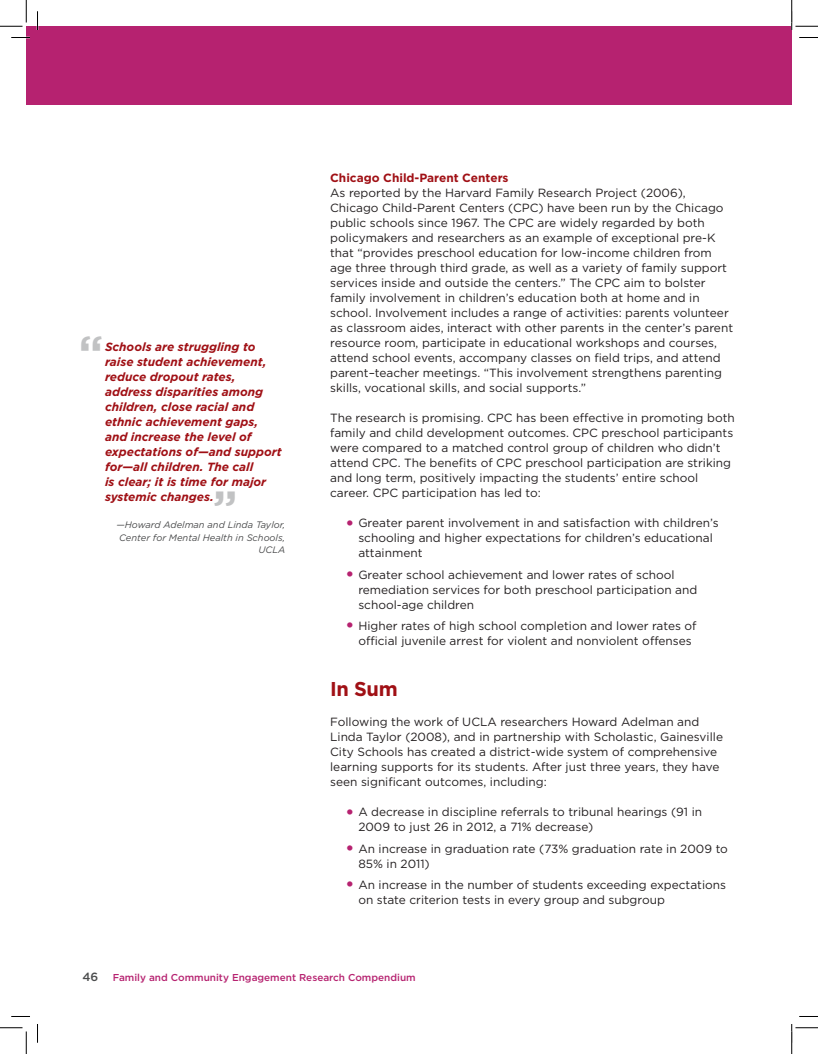
<style>
.page{position:relative;width:818px;height:1054px;background:#fff}
.page>*{position:absolute;margin:0;border:0;box-sizing:border-box;transform-origin:0 0}
.t1{font:700 45px "Gotham";color:#c1c2c3}
.t2{font:700 20px "Gotham";color:#a01015}
.t3{font:11.88px/15px "Gotham";color:#231f20}
.t4{font:italic 700 11.88px/15px "Gotham";color:#a01015}
.t5{font:700 11.88px "Gotham";color:#a01015}
.t6{font:500 10px "Gotham";color:#b62270}
.t7{font:italic 9.38px/12.5px "Gotham";color:#4b4c4d;text-align:right}
.s1{font-size:20px;color:#b62270}
.s2{font-size:11.88px;color:#4b4c4d}
</style>
<div class="page">
<div style="left:26px;top:26px;width:765px;height:79px;background:#b62270"></div>
<svg style="left:11px;top:37px;width:19px;height:1px"></svg>
<svg style="left:799px;top:37px;width:19px;height:1px"></svg>
<svg style="left:11px;top:1016px;width:19px;height:1px"></svg>
<svg style="left:799px;top:1016px;width:19px;height:1px"></svg>
<svg style="left:37px;top:11px;width:1px;height:19px"></svg>
<svg style="left:37px;top:1024px;width:1px;height:18px"></svg>
<svg style="left:0;top:0;width:27px;height:27px"></svg>
<svg style="left:0;top:1027px;width:27px;height:27px"></svg>
<svg style="left:790px;top:0;width:28px;height:30px"></svg>
<svg style="left:791px;top:1024px;width:27px;height:30px"></svg>
<h1 class="t1" style="left:79px;top:326px;width:26px">“</h1>
<p class="t4" style="left:105px;top:339px;width:178px">Schools are struggling to raise student achievement, reduce dropout rates, address disparities among children, close racial and ethnic achievement gaps, and increase the level of expectations of—and support for—all children. The call<br>is clear; it is time for major systemic changes.</p>
<p class="t7" style="left:116px;top:518px;width:170px">—Howard Adelman and Linda Taylor,<br>Center for Mental Health in Schools,<br>UCLA</p>
<h1 class="t1" style="left:213px;top:481px;width:26px">”</h1>
<p class="t5" style="left:330px;top:171px;width:180px">Chicago Child-Parent Centers</p>
<p class="t3" style="left:330px;top:185px;width:404px">As reported by the Harvard Family Research Project (2006), Chicago Child-Parent Centers (CPC) have been run by the Chicago public schools since 1967. The CPC are widely regarded by both policymakers and researchers as an example of exceptional pre-K that “provides preschool education for low-income children from age three through third grade, as well as a variety of family support services inside and outside the centers.” The CPC aim to bolster family involvement in children’s education both at home and in school. Involvement includes a range of activities: parents volunteer as classroom aides, interact with other parents in the center’s parent resource room, participate in educational workshops and courses, attend school events, accompany classes on field trips, and attend parent–teacher meetings. “This involvement strengthens parenting skills, vocational skills, and social supports.”</p>
<p class="t3" style="left:330px;top:410px;width:406px">The research is promising. CPC has been effective in promoting both family and child development outcomes. CPC preschool participants were compared to a matched control group of children who didn’t attend CPC. The benefits of CPC preschool participation are striking and long term, positively impacting the students’ entire school career. CPC participation has led to:</p>
<p class="t3" style="left:358px;top:515px;width:362px;text-indent:-13px"><span class="s1">•</span> Greater parent involvement in and satisfaction with children’s schooling and higher expectations for children’s educational attainment</p>
<p class="t3" style="left:358px;top:567px;width:340px;text-indent:-13px"><span class="s1">•</span> Greater school achievement and lower rates of school remediation services for both preschool participation and school-age children</p>
<p class="t3" style="left:358px;top:618px;width:340px;text-indent:-13px"><span class="s1">•</span> Higher rates of high school completion and lower rates of official juvenile arrest for violent and nonviolent offenses</p>
<h2 class="t2" style="left:330px;top:677px;width:69px">In Sum</h2>
<p class="t3" style="left:330px;top:714px;width:394px">Following the work of UCLA researchers Howard Adelman and Linda Taylor (2008), and in partnership with Scholastic, Gainesville City Schools has created a district-wide system of comprehensive learning supports for its students. After just three years, they have seen significant outcomes, including:</p>
<p class="t3" style="left:358px;top:804px;width:345px;text-indent:-13px"><span class="s1">•</span> A decrease in discipline referrals to tribunal hearings (91 in<br>2009 to just 26 in 2012, a 71% decrease)</p>
<p class="t3" style="left:358px;top:840px;width:371px;text-indent:-13px"><span class="s1">•</span> An increase in graduation rate (73% graduation rate in 2009 to<br>85% in 2011)</p>
<p class="t3" style="left:358px;top:877px;width:369px;text-indent:-13px"><span class="s1">•</span> An increase in the number of students exceeding expectations on state criterion tests in every group and subgroup</p>
<p class="t6" style="left:82px;top:972px;width:334px"><span class="s2">46</span> Family and Community Engagement Research Compendium</p>
</div>
